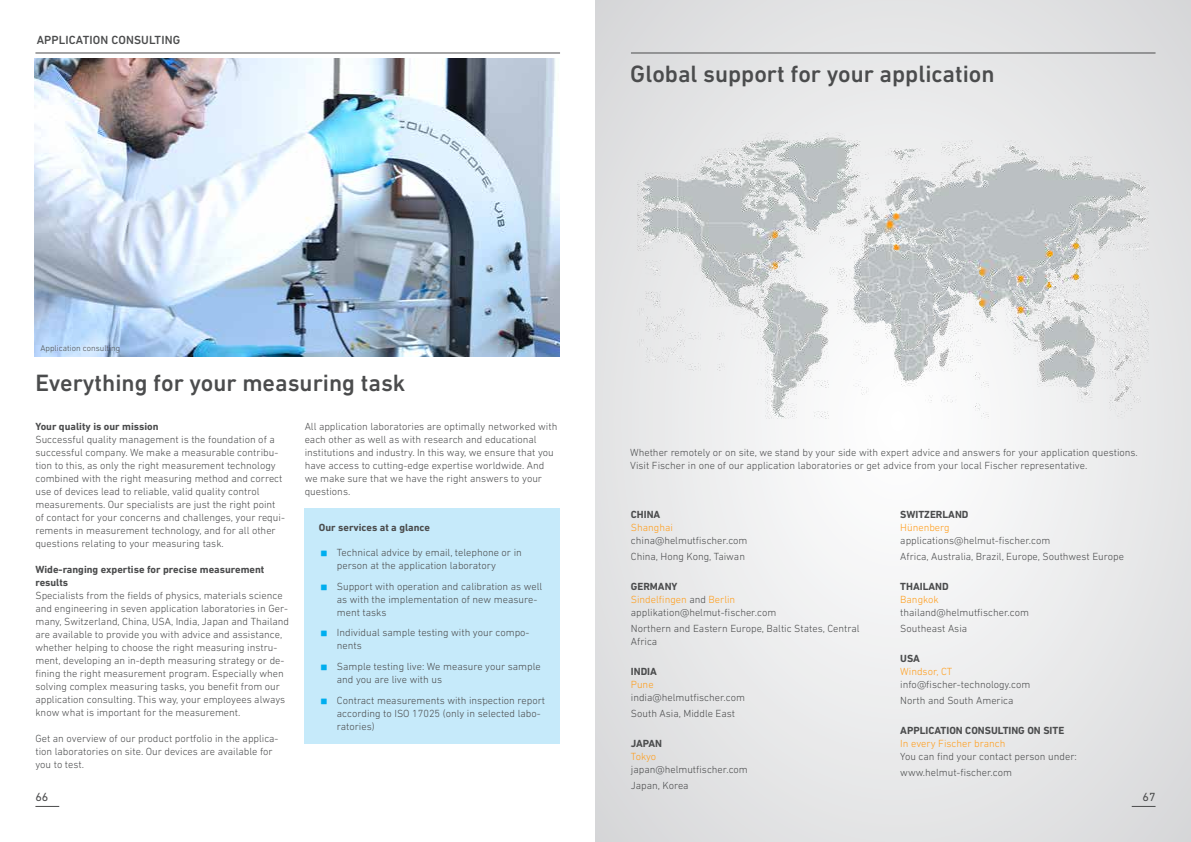
<style>
.page{position:relative;width:1191px;height:842px;background:#fff}
.page>*{position:absolute;margin:0;border:0;box-sizing:border-box;transform-origin:0 0}
.t1{font:700 40px "DIN Next LT Pro";color:#00aeef}
.t2{font:500 24px "DIN Next LT Pro";color:#4b4c4d}
.t3{font:500 12px "DIN Next LT Pro";letter-spacing:.01em;color:#4b4c4d}
.t4{font:12px "DIN Next LT Pro";color:#4b4c4d}
.t5{font:300 10.5px/13px "DIN Next LT Pro";color:#4b4c4d}
.t6{font:700 10.5px/13px "DIN Next LT Pro";color:#4b4c4d}
.t7{font:300 10.5px "DIN Next LT Pro";color:#ff9d1b}
.t8{font:300 8.5px "DIN Next LT Pro";color:#4b4c4d}
.s1{font-weight:700}
.s2{color:#ff9d1b}
</style>
<div class="page">
<svg style="left:595px;top:0;width:596px;height:842px"></svg>
<svg style="left:35px;top:806px;width:24px;height:1px"></svg>
<div style="left:305px;top:509px;width:255px;height:235px;background:#c6eafa"></div>
<img style="left:35px;top:58px;width:524px;height:298px">
<hr style="left:35px;top:53px;width:525px;height:1px;background:#4b4c4d">
<img style="left:630px;top:388px;width:518px;height:30px">
<svg style="left:1131px;top:806px;width:24px;height:1px"></svg>
<img style="left:630px;top:118px;width:518px;height:270px">
<hr style="left:631px;top:53px;width:524px;height:1px;background:#4b4c4d">
<p class="t3" style="left:37px;top:33px;width:145px">APPLICATION CONSULTING</p>
<h2 class="t2" style="left:630px;top:60px;width:366px">Global support for your application</h2>
<p class="t8" style="left:41px;top:343px;width:81px">Application consulting</p>
<h2 class="t2" style="left:35px;top:369px;width:371px">Everything for your measuring task</h2>
<p class="t6" style="left:35px;top:420px;width:125px">Your quality is our mission</p>
<p class="t5" style="left:35px;top:433px;width:251px">Successful quality management is the foundation of a successful company. We make a measurable contribu&shy;tion to this, as only the right measurement technology combined with the right measuring method and correct use of devices lead to reliable, valid quality control measurements. Our specialists are just the right point of contact for your concerns and challenges, your requi&shy;rements in measurement technology, and for all other questions relating to your measuring task.</p>
<p class="t6" style="left:35px;top:563px;width:230px">Wide-ranging expertise for precise measurement results</p>
<p class="t5" style="left:35px;top:589px;width:255px">Specialists from the fields of physics, materials science and engineering in seven application laboratories in Ger&shy;many, Switzerland, China, USA, India, Japan and Thailand are available to provide you with advice and assistance, whether helping to choose the right measuring instru&shy;ment, developing an in-depth measuring strategy or de&shy;fining the right measurement program. Especially when solving complex measuring tasks, you benefit from our application consulting. This way, your employees always know what is important for the measurement.</p>
<p class="t5" style="left:35px;top:732px;width:245px">Get an overview of our product portfolio in the applica&shy;tion laboratories on site. Our devices are available for you to test.</p>
<p class="t4" style="left:35px;top:789px;width:15px">66</p>
<p class="t5" style="left:305px;top:420px;width:254px">All application laboratories are optimally networked with each other as well as with research and educational institutions and industry. In this way, we ensure that you have access to cutting-edge expertise worldwide. And we make sure that we have the right answers to your questions.</p>
<p class="t6" style="left:319px;top:521px;width:113px">Our services at a glance</p>
<h1 class="t1" style="left:319px;top:527px;width:12px">∙</h1>
<p class="t5" style="left:337px;top:546px;width:186px">Technical advice by email, telephone or in person at the application laboratory</p>
<h1 class="t1" style="left:319px;top:561px;width:12px">∙</h1>
<p class="t5" style="left:337px;top:580px;width:207px">Support with operation and calibration as well as with the implementation of new measure&shy;ment tasks</p>
<h1 class="t1" style="left:319px;top:607px;width:12px">∙</h1>
<p class="t5" style="left:337px;top:626px;width:194px">Individual sample testing with your compo&shy;nents</p>
<h1 class="t1" style="left:319px;top:641px;width:12px">∙</h1>
<p class="t5" style="left:337px;top:660px;width:205px">Sample testing live: We measure your sample and you are live with us</p>
<h1 class="t1" style="left:319px;top:674px;width:12px">∙</h1>
<p class="t5" style="left:337px;top:693px;width:210px">Contract measurements with inspection report according to ISO 17025 (only in selected labo&shy;ratories)</p>
<p class="t5" style="left:630px;top:446px;width:509px">Whether remotely or on site, we stand by your side with expert advice and answers for your application questions.<br>Visit Fischer in one of our application laboratories or get advice from your local Fischer representative.</p>
<p class="t6" style="left:900px;top:508px;width:70px">SWITZERLAND</p>
<p class="t7" style="left:900px;top:522px;width:51px">Hünenberg</p>
<p class="t5" style="left:900px;top:533px;width:225px;line-height:15.8px">applications@helmut-fischer.com<br>Africa, Australia, Brazil, Europe, Southwest Europe</p>
<p class="t6" style="left:900px;top:580px;width:50px">THAILAND</p>
<p class="t7" style="left:900px;top:593px;width:40px">Bangkok</p>
<p class="t5" style="left:900px;top:604px;width:130px;line-height:15.8px">thailand@helmutfischer.com<br>Southeast Asia</p>
<p class="t6" style="left:900px;top:652px;width:21px">USA</p>
<p class="t7" style="left:900px;top:665px;width:53px">Windsor, CT</p>
<p class="t5" style="left:900px;top:676px;width:132px;line-height:15.8px">info@fischer-technology.com<br>North and South America</p>
<p class="t6" style="left:900px;top:724px;width:165px">APPLICATION CONSULTING ON SITE</p>
<p class="t7" style="left:900px;top:737px;width:107px">In every Fischer branch</p>
<p class="t5" style="left:900px;top:748px;width:178px;line-height:15.8px">You can find your contact person under: www.helmut-fischer.com</p>
<p class="t6" style="left:631px;top:508px;width:31px">CHINA</p>
<p class="t7" style="left:631px;top:522px;width:44px">Shanghai</p>
<p class="t5" style="left:631px;top:533px;width:118px;line-height:15.8px">china@helmutfischer.com<br>China, Hong Kong, Taiwan</p>
<p class="t5" style="left:631px;top:580px;width:147px"><span class="s1">GERMANY<br></span><span class="s2">Sindelfingen</span> and <span class="s2">Berlin </span>applikation@helmut-fischer.com</p>
<p class="t5" style="left:631px;top:622px;width:230px">Northern and Eastern Europe, Baltic States, Central<br>Africa</p>
<p class="t6" style="left:631px;top:665px;width:28px">INDIA</p>
<p class="t7" style="left:631px;top:678px;width:24px">Pune</p>
<p class="t5" style="left:631px;top:689px;width:116px;line-height:15.8px">india@helmutfischer.com<br>South Asia, Middle East</p>
<p class="t6" style="left:631px;top:737px;width:33px">JAPAN</p>
<p class="t7" style="left:631px;top:750px;width:27px">Tokyo</p>
<p class="t5" style="left:631px;top:761px;width:118px;line-height:15.8px">japan@helmutfischer.com<br>Japan, Korea</p>
<p class="t4" style="left:1142px;top:789px;width:15px">67</p>
</div>
